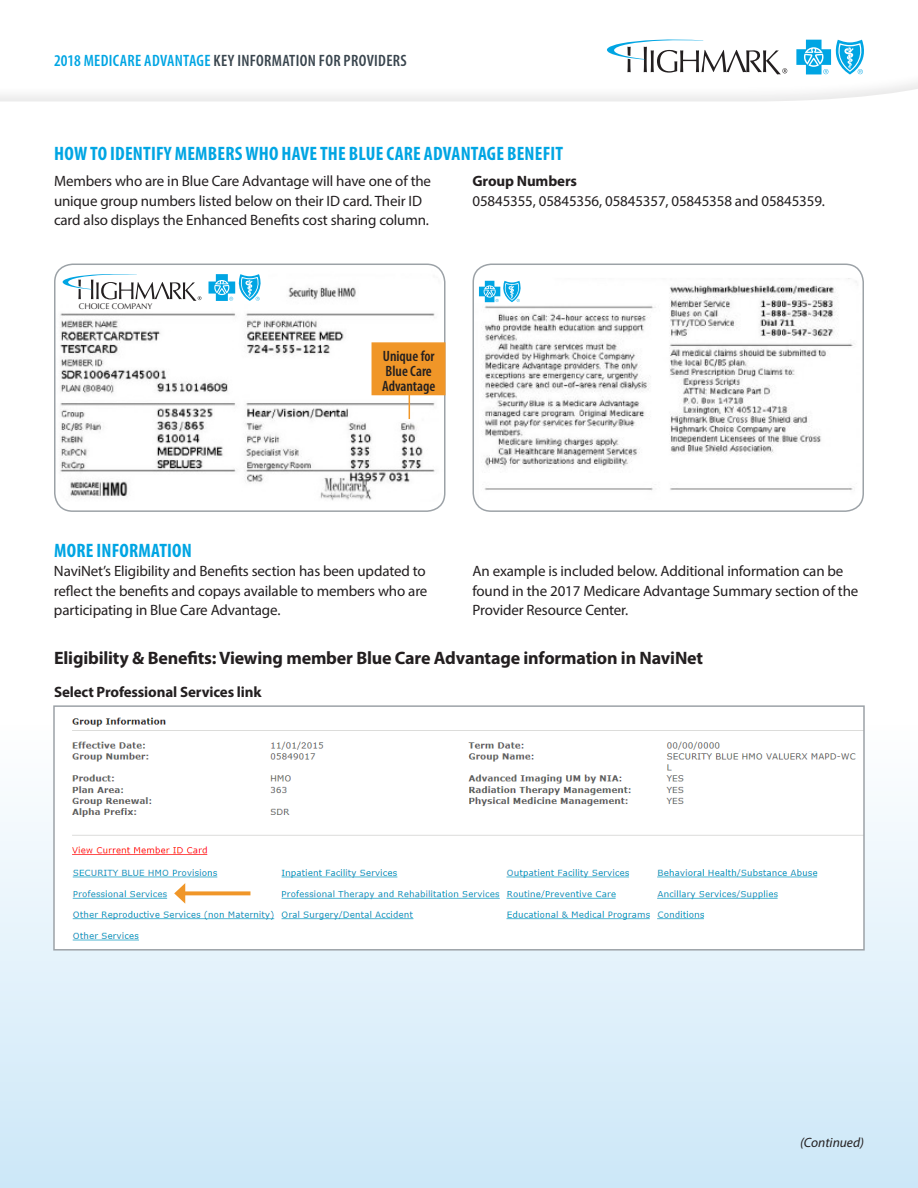
<style>
.page{position:relative;width:918px;height:1188px;background:#fff}
.page>*{position:absolute;margin:0;border:0;box-sizing:border-box;transform-origin:0 0}
.t1{font:700 condensed 19.5px "Myriad Pro";letter-spacing:.01em;color:#00a5e3}
.t2{font:700 18px "Myriad Pro";letter-spacing:-.01em;color:#231f20}
.t3{font:600 condensed 16.5px "Myriad Pro";letter-spacing:.02em;color:#39454e}
.t4{font:15px/19.5px "Myriad Pro";letter-spacing:-.01em;color:#231f20}
.t5{font:700 15px "Myriad Pro";letter-spacing:-.01em;color:#231f20}
.t6{font:600 condensed 15px/15px "Myriad Pro";color:#231f20}
.t7{font:italic 13.5px "Myriad Pro";color:#231f20}
.t8{font:8.25px "Optima";color:#231f20}
.s1{color:#00a5e3}
</style>
<div class="page">
<div style="left:0;top:725px;width:918px;height:463px;background:linear-gradient(to bottom,#fefefe,#cce7f8)"></div>
<svg style="left:607px;top:39px;width:180px;height:35px"></svg>
<svg style="left:796px;top:40px;width:68px;height:34px"></svg>
<img style="left:475px;top:278px;width:388px;height:233px">
<div style="left:472px;top:264px;width:392px;height:248px;border:2px solid #9ca2a7;border-radius:18px"></div>
<svg style="left:479px;top:281px;width:46px;height:21px"></svg>
<img style="left:55px;top:269px;width:388px;height:237px">
<div style="left:54px;top:264px;width:392px;height:248px;border:2px solid #9ca2a7;border-radius:18px"></div>
<svg style="left:62px;top:274px;width:140px;height:27px"></svg>
<svg style="left:209px;top:274px;width:57px;height:27px"></svg>
<div style="left:372px;top:342px;width:74px;height:53px;background:#f09628;border:2px solid #f09628"></div>
<svg style="left:409px;top:393px;width:1px;height:26px"></svg>
<img style="left:56px;top:717px;width:806px;height:231px">
<div style="left:53px;top:705px;width:812px;height:246px;border:2px solid #9ca2a7"></div>
<div style="left:199px;top:878px;width:67px;height:29px;background:#fff"></div>
<svg style="left:185px;top:891px;width:65px;height:4px"></svg>
<svg style="left:174px;top:883px;width:11px;height:21px"></svg>
<p class="t3" style="left:54px;top:51px;width:354px"><span class="s1">2018 MEDICARE ADVANTAGE</span> KEY INFORMATION FOR PROVIDERS</p>
<h1 class="t1" style="left:54px;top:142px;width:511px">HOW TO IDENTIFY MEMBERS WHO HAVE THE BLUE CARE ADVANTAGE BENEFIT</h1>
<p class="t4" style="left:54px;top:171px;width:379px">Members who are in Blue Care Advantage will have one of the unique group numbers listed below on their ID card. Their ID card also displays the Enhanced Benefits cost sharing column.</p>
<p class="t5" style="left:472px;top:171px;width:106px">Group Numbers</p>
<p class="t4" style="left:472px;top:191px;width:354px">05845355, 05845356, 05845357, 05845358 and 05845359.</p>
<p class="t8" style="left:79px;top:302px;width:75px">CHOICE COMPANY</p>
<p class="t6" style="left:382px;top:348px;width:55px">Unique for<br>Blue Care<br>Advantage</p>
<h1 class="t1" style="left:54px;top:538px;width:139px">MORE INFORMATION</h1>
<p class="t4" style="left:54px;top:561px;width:375px;text-align:justify">NaviNet’s Eligibility and Benefits section has been updated to reflect the benefits and copays available to members who are participating in Blue Care Advantage.</p>
<p class="t4" style="left:472px;top:561px;width:387px">An example is included below. Additional information can be found in the 2017 Medicare Advantage Summary section of the<br>Provider Resource Center.</p>
<p class="t2" style="left:54px;top:646px;width:651px">Eligibility &amp; Benefits: Viewing member Blue Care Advantage information in NaviNet</p>
<p class="t5" style="left:54px;top:682px;width:209px">Select Professional Services link</p>
<p class="t7" style="left:800px;top:1134px;width:65px">(Continued)</p>
</div>
